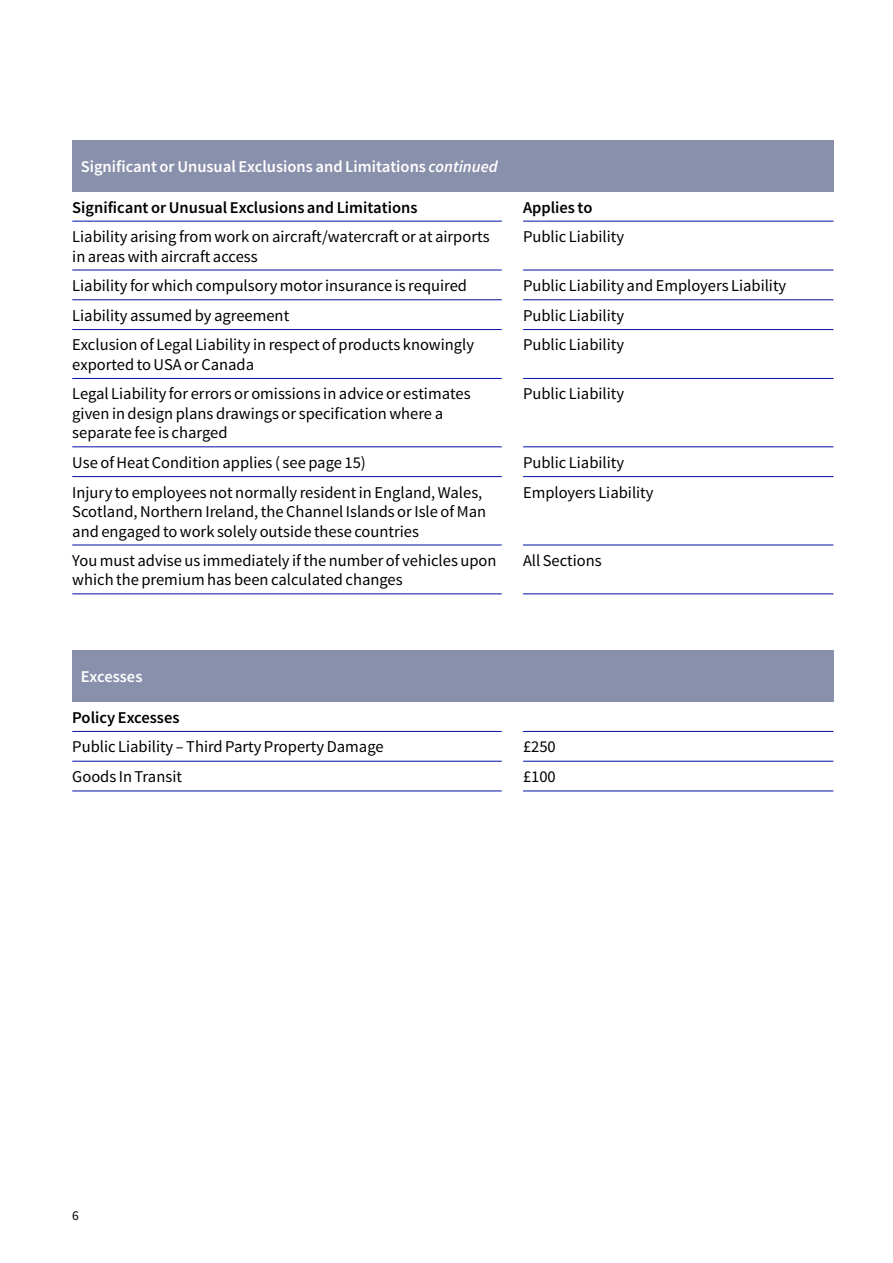
<style>
.page{position:relative;width:893px;height:1263px;background:#fff}
.page>*{position:absolute;margin:0;border:0;box-sizing:border-box;transform-origin:0 0}
.t1{font:16.5px/19.5px "Source Sans Pro";color:#000}
.t2{font:600 16.5px "Source Sans Pro";color:#000}
.t3{font:600 16.5px "Source Sans Pro";color:#fff}
.t4{font:13.5px "Source Sans Pro";color:#000}
.s1{font-style:italic}
</style>
<div class="page">
<div style="left:72px;top:140px;width:761px;height:51px;background:#8990ab"></div>
<hr style="left:72px;top:221px;width:430px;height:1px;background:#00109f">
<hr style="left:523px;top:221px;width:310px;height:1px;background:#00109f">
<hr style="left:72px;top:270px;width:430px;height:1px;background:#00109f">
<hr style="left:523px;top:270px;width:310px;height:1px;background:#00109f">
<hr style="left:72px;top:299px;width:430px;height:1px;background:#00109f">
<hr style="left:523px;top:299px;width:310px;height:1px;background:#00109f">
<hr style="left:72px;top:329px;width:430px;height:1px;background:#00109f">
<hr style="left:523px;top:329px;width:310px;height:1px;background:#00109f">
<hr style="left:72px;top:378px;width:430px;height:1px;background:#00109f">
<hr style="left:523px;top:378px;width:310px;height:1px;background:#00109f">
<hr style="left:72px;top:446px;width:430px;height:1px;background:#00109f">
<hr style="left:523px;top:446px;width:310px;height:1px;background:#00109f">
<hr style="left:72px;top:476px;width:430px;height:1px;background:#00109f">
<hr style="left:523px;top:476px;width:310px;height:1px;background:#00109f">
<hr style="left:72px;top:545px;width:430px;height:1px;background:#00109f">
<hr style="left:523px;top:545px;width:310px;height:1px;background:#00109f">
<hr style="left:72px;top:593px;width:430px;height:1px;background:#00109f">
<hr style="left:523px;top:593px;width:310px;height:1px;background:#00109f">
<div style="left:72px;top:651px;width:761px;height:51px;background:#8990ab"></div>
<hr style="left:72px;top:731px;width:430px;height:1px;background:#00109f">
<hr style="left:523px;top:731px;width:310px;height:1px;background:#00109f">
<hr style="left:72px;top:761px;width:430px;height:1px;background:#00109f">
<hr style="left:72px;top:790px;width:430px;height:1px;background:#00109f">
<hr style="left:523px;top:761px;width:310px;height:1px;background:#00109f">
<hr style="left:523px;top:790px;width:310px;height:1px;background:#00109f">
<p class="t3" style="left:81px;top:156px;width:418px">Significant or Unusual Exclusions and Limitations <span class="s1">continued</span></p>
<p class="t2" style="left:72px;top:197px;width:347px">Significant or Unusual Exclusions and Limitations</p>
<p class="t2" style="left:523px;top:197px;width:71px">Applies to</p>
<p class="t1" style="left:72px;top:227px;width:419px">Liability arising from work on aircraft/watercraft or at airports in areas with aircraft access</p>
<p class="t1" style="left:523px;top:227px;width:103px">Public Liability</p>
<p class="t1" style="left:72px;top:276px;width:396px">Liability for which compulsory motor insurance is required</p>
<p class="t1" style="left:523px;top:276px;width:265px">Public Liability and Employers Liability</p>
<p class="t1" style="left:72px;top:306px;width:218px">Liability assumed by agreement</p>
<p class="t1" style="left:523px;top:306px;width:103px">Public Liability</p>
<p class="t1" style="left:72px;top:335px;width:403px">Exclusion of Legal Liability in respect of products knowingly exported to USA or Canada</p>
<p class="t1" style="left:523px;top:335px;width:103px">Public Liability</p>
<p class="t1" style="left:72px;top:384px;width:400px">Legal Liability for errors or omissions in advice or estimates given in design plans drawings or specification where a separate fee is charged</p>
<p class="t1" style="left:523px;top:384px;width:103px">Public Liability</p>
<p class="t1" style="left:72px;top:453px;width:295px">Use of Heat Condition applies ( see page 15)</p>
<p class="t1" style="left:523px;top:453px;width:103px">Public Liability</p>
<p class="t1" style="left:72px;top:483px;width:415px">Injury to employees not normally resident in England, Wales,<br>Scotland, Northern Ireland, the Channel Islands or Isle of Man and engaged to work solely outside these countries</p>
<p class="t1" style="left:523px;top:483px;width:132px">Employers Liability</p>
<p class="t1" style="left:72px;top:551px;width:426px">You must advise us immediately if the number of vehicles upon which the premium has been calculated changes</p>
<p class="t1" style="left:523px;top:551px;width:80px">All Sections</p>
<p class="t3" style="left:81px;top:666px;width:63px">Excesses</p>
<p class="t2" style="left:72px;top:707px;width:109px">Policy Excesses</p>
<p class="t1" style="left:72px;top:737px;width:313px">Public Liability – Third Party Property Damage</p>
<p class="t1" style="left:523px;top:737px;width:34px">£250</p>
<p class="t1" style="left:72px;top:767px;width:111px">Goods In Transit</p>
<p class="t1" style="left:523px;top:767px;width:34px">£100</p>
<p class="t4" style="left:72px;top:1207px;width:8px">6</p>
</div>
